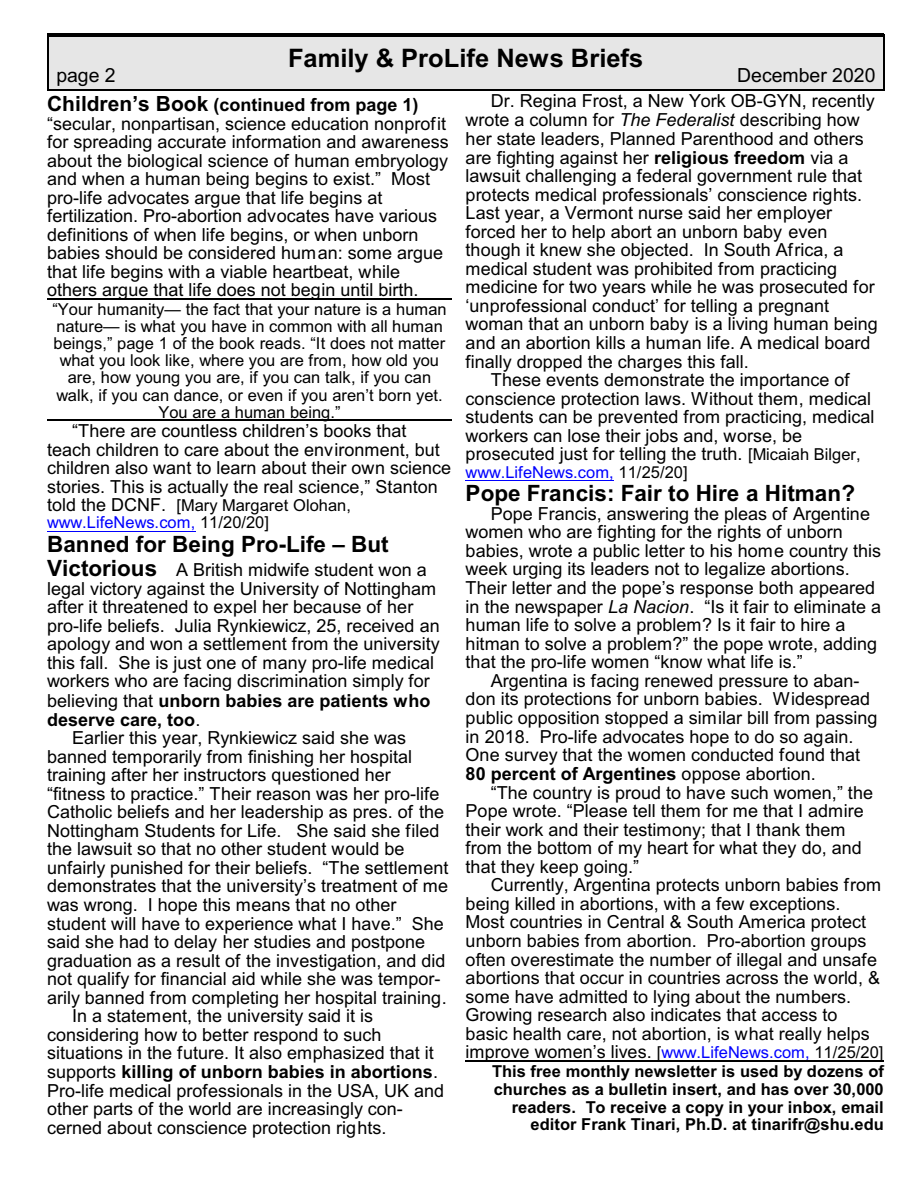
<style>
.page{position:relative;width:918px;height:1188px;background:#fff}
.page>*{position:absolute;margin:0;border:0;box-sizing:border-box;transform-origin:0 0}
.t1{font:700 25.5px "Arial";color:#000}
.t2{font:700 22.5px "Arial";color:#000}
.t3{font:19.5px "Arial";color:#000}
.t4{font:18px/18.6px "Arial";color:#000}
.t5{font:700 18px "Arial";color:#000}
.t6{font:16.5px/17.1px "Arial";color:#000;text-align:center}
.t7{font:700 16.5px/17.7px "Arial";color:#000;text-align:right}
.t8{font:16.5px "Arial";color:#00f}
.s1{font-weight:700;font-size:21px}
.s2{font-weight:700}
.s3{font-size:18px}
.s4{color:#00f}
.s5{font-weight:700;font-size:22.5px}
.s6{font-weight:400}
.s7{font-style:italic}
.s8{font-size:16.5px}
.s9{color:#000}
.s10{font-size:16.5px;color:#00f}
</style>
<div class="page">
<hr style="left:47px;top:34px;width:2px;height:57px;background:#000">
<hr style="left:883px;top:34px;width:1px;height:57px;background:#000">
<hr style="left:47px;top:34px;width:837px;height:1px;background:#000">
<hr style="left:47px;top:89px;width:837px;height:2px;background:#000">
<div style="left:49px;top:35px;width:834px;height:54px;background:#e6e6e6"></div>
<hr style="left:49px;top:35px;width:834px;height:2px;background:#000">
<hr style="left:47px;top:531px;width:148px;height:1px;background:#00f">
<hr style="left:466px;top:480px;width:148px;height:1px;background:#00f">
<hr style="left:662px;top:1061px;width:148px;height:1px;background:#00f">
<hr style="left:47px;top:298px;width:405px;height:2px;background:#000">
<hr style="left:47px;top:419px;width:405px;height:1px;background:#000">
<hr style="left:466px;top:1060px;width:418px;height:1px;background:#000">
<h1 class="t1" style="left:288px;top:49px;width:357px">Family &amp; ProLife News Briefs</h1>
<p class="t3" style="left:56px;top:68px;width:61px">page 2</p>
<p class="t3" style="left:737px;top:68px;width:140px">December 2020</p>
<p class="t4" style="left:47px;top:97px;width:403px"><span class="s1">Children’s Book</span> <span class="s2">(continued from page 1) </span>“secular, nonpartisan, science education nonprofit for spreading accurate information and awareness about the biological science of human embryology and when a human being begins to exist.” Most pro-life advocates argue that life begins at fertilization. Pro-abortion advocates have various definitions of when life begins, or when unborn babies should be considered human: some argue that life begins with a viable heartbeat, while others argue that life does not begin until birth.</p>
<p class="t6" style="left:52px;top:302px;width:396px">“Your humanity— the fact that your nature is a human nature— is what you have in common with all human beings,” page 1 of the book reads. “It does not matter what you look like, where you are from, how old you are, how young you are, if you can talk, if you can walk, if you can dance, or even if you aren’t born yet.<br>You are a human being.”</p>
<p class="t4" style="left:47px;top:423px;width:406px;text-indent:25px">“There are countless children’s books that teach children to care about the environment, but children also want to learn about their own science stories. This is actually the real science,” Stanton</p>
<p class="t6" style="left:47px;top:498px;width:305px;text-align:left"><span class="s3">told the DCNF.</span> [Mary Margaret Olohan, <span class="s4">www.LifeNews.com,</span> 11/20/20]</p>
<p class="t2" style="left:47px;top:535px;width:343px">Banned for Being Pro-Life – But</p>
<p class="t4" style="left:47px;top:562px;width:381px"><span class="s5">Victorious</span> A British midwife student won a</p>
<p class="t4" style="left:47px;top:581px;width:391px">legal victory against the University of Nottingham</p>
<p class="t4" style="left:47px;top:599px;width:368px">after it threatened to expel her because of her</p>
<p class="t4" style="left:47px;top:618px;width:394px">pro-life beliefs. Julia Rynkiewicz, 25, received an</p>
<p class="t4" style="left:47px;top:636px;width:394px">apology and won a settlement from the university</p>
<p class="t4" style="left:47px;top:655px;width:389px">this fall. She is just one of many pro-life medical</p>
<p class="t4" style="left:47px;top:673px;width:384px">workers who are facing discrimination simply for</p>
<p class="t5" style="left:47px;top:693px;width:385px"><span class="s6">believing that</span> unborn babies are patients who</p>
<p class="t5" style="left:47px;top:712px;width:155px">deserve care, too<span class="s6">.</span></p>
<p class="t4" style="left:72px;top:730px;width:336px">Earlier this year, Rynkiewicz said she was</p>
<p class="t4" style="left:47px;top:749px;width:367px">banned temporarily from finishing her hospital</p>
<p class="t4" style="left:47px;top:767px;width:345px">training after her instructors questioned her</p>
<p class="t4" style="left:47px;top:786px;width:394px">“fitness to practice.” Their reason was her pro-life</p>
<p class="t4" style="left:47px;top:804px;width:399px">Catholic beliefs and her leadership as pres. of the</p>
<p class="t4" style="left:47px;top:823px;width:394px">Nottingham Students for Life. She said she filed</p>
<p class="t4" style="left:47px;top:841px;width:359px">the lawsuit so that no other student would be</p>
<p class="t4" style="left:47px;top:860px;width:403px">unfairly punished for their beliefs. “The settlement</p>
<p class="t4" style="left:47px;top:878px;width:402px">demonstrates that the university’s treatment of me</p>
<p class="t4" style="left:47px;top:897px;width:351px">was wrong. I hope this means that no other</p>
<p class="t4" style="left:47px;top:916px;width:398px">student will have to experience what I have.” She</p>
<p class="t4" style="left:47px;top:934px;width:379px">said she had to delay her studies and postpone</p>
<p class="t4" style="left:47px;top:953px;width:400px">graduation as a result of the investigation, and did</p>
<p class="t4" style="left:47px;top:971px;width:395px">not qualify for financial aid while she was tempor-</p>
<p class="t4" style="left:47px;top:990px;width:401px">arily banned from completing her hospital training.</p>
<p class="t4" style="left:72px;top:1008px;width:303px">In a statement, the university said it is</p>
<p class="t4" style="left:47px;top:1027px;width:336px">considering how to better respond to such</p>
<p class="t4" style="left:47px;top:1045px;width:388px">situations in the future. It also emphasized that it</p>
<p class="t5" style="left:47px;top:1065px;width:392px"><span class="s6">supports</span> killing of unborn babies in abortions<span class="s6">.</span></p>
<p class="t4" style="left:47px;top:1083px;width:399px">Pro-life medical professionals in the USA, UK and</p>
<p class="t4" style="left:47px;top:1101px;width:357px">other parts of the world are increasingly con-</p>
<p class="t4" style="left:47px;top:1120px;width:341px">cerned about conscience protection rights.</p>
<p class="t4" style="left:491px;top:93px;width:386px">Dr. Regina Frost, a New York OB-GYN, recently</p>
<p class="t4" style="left:466px;top:112px;width:396px">wrote a column for <span class="s7">The Federalist</span> describing how</p>
<p class="t4" style="left:466px;top:131px;width:400px">her state leaders, Planned Parenthood and others</p>
<p class="t4" style="left:466px;top:150px;width:384px">are fighting against her <span class="s2">religious freedom</span> via a</p>
<p class="t4" style="left:466px;top:168px;width:398px">lawsuit challenging a federal government rule that</p>
<p class="t4" style="left:466px;top:187px;width:398px">protects medical professionals’ conscience rights.</p>
<p class="t4" style="left:466px;top:205px;width:368px">Last year, a Vermont nurse said her employer</p>
<p class="t4" style="left:466px;top:224px;width:363px">forced her to help abort an unborn baby even</p>
<p class="t4" style="left:466px;top:242px;width:379px">though it knew she objected. In South Africa, a</p>
<p class="t4" style="left:466px;top:261px;width:373px">medical student was prohibited from practicing</p>
<p class="t4" style="left:466px;top:279px;width:411px">medicine for two years while he was prosecuted for</p>
<p class="t4" style="left:466px;top:298px;width:365px">‘unprofessional conduct’ for telling a pregnant</p>
<p class="t4" style="left:466px;top:317px;width:414px">woman that an unborn baby is a living human being</p>
<p class="t4" style="left:466px;top:335px;width:406px">and an abortion kills a human life. A medical board</p>
<p class="t4" style="left:466px;top:354px;width:285px">finally dropped the charges this fall.</p>
<p class="t4" style="left:491px;top:372px;width:360px">These events demonstrate the importance of</p>
<p class="t4" style="left:466px;top:391px;width:407px">conscience protection laws. Without them, medical</p>
<p class="t4" style="left:466px;top:409px;width:410px">students can be prevented from practicing, medical</p>
<p class="t4" style="left:466px;top:428px;width:338px">workers can lose their jobs and, worse, be</p>
<p class="t4" style="left:466px;top:446px;width:397px">prosecuted just for telling the truth. <span class="s8">[Micaiah Bilger,</span></p>
<p class="t8" style="left:466px;top:466px;width:223px">www.LifeNews.com, <span class="s9">11/25/20]</span></p>
<p class="t2" style="left:466px;top:484px;width:391px">Pope Francis: Fair to Hire a Hitman?</p>
<p class="t4" style="left:466px;top:506px;width:417px;text-indent:25px">Pope Francis, answering the pleas of Argentine women who are fighting for the rights of unborn babies, wrote a public letter to his home country this week urging its leaders not to legalize abortions.<br>Their letter and the pope’s response both appeared in the newspaper <span class="s7">La Nacion</span>. “Is it fair to eliminate a human life to solve a problem? Is it fair to hire a hitman to solve a problem?” the pope wrote, adding that the pro-life women “know what life is.”</p>
<p class="t4" style="left:466px;top:673px;width:413px;text-indent:25px">Argentina is facing renewed pressure to aban&shy;don its protections for unborn babies. Widespread public opposition stopped a similar bill from passing in 2018. Pro-life advocates hope to do so again.<br>One survey that the women conducted found that <span class="s2">80 percent of Argentines</span> oppose abortion.</p>
<p class="t4" style="left:466px;top:785px;width:409px;text-indent:25px">“The country is proud to have such women,” the Pope wrote. “Please tell them for me that I admire their work and their testimony; that I thank them from the bottom of my heart for what they do, and that they keep going.”</p>
<p class="t4" style="left:466px;top:877px;width:419px;text-indent:25px">Currently, Argentina protects unborn babies from being killed in abortions, with a few exceptions.<br>Most countries in Central &amp; South America protect unborn babies from abortion. Pro-abortion groups often overestimate the number of illegal and unsafe abortions that occur in countries across the world, &amp; some have admitted to lying about the numbers.<br>Growing research also indicates that access to basic health care, not abortion, is what really helps improve women’s lives. <span class="s8">[</span><span class="s10">www.LifeNews.com,</span> <span class="s8">11/25/20]</span></p>
<p class="t7" style="left:492px;top:1064px;width:393px">This free monthly newsletter is used by dozens of churches as a bulletin insert, and has over 30,000 readers. To receive a copy in your inbox, email editor Frank Tinari, Ph.D. at tinarifr@shu.edu</p>
</div>
